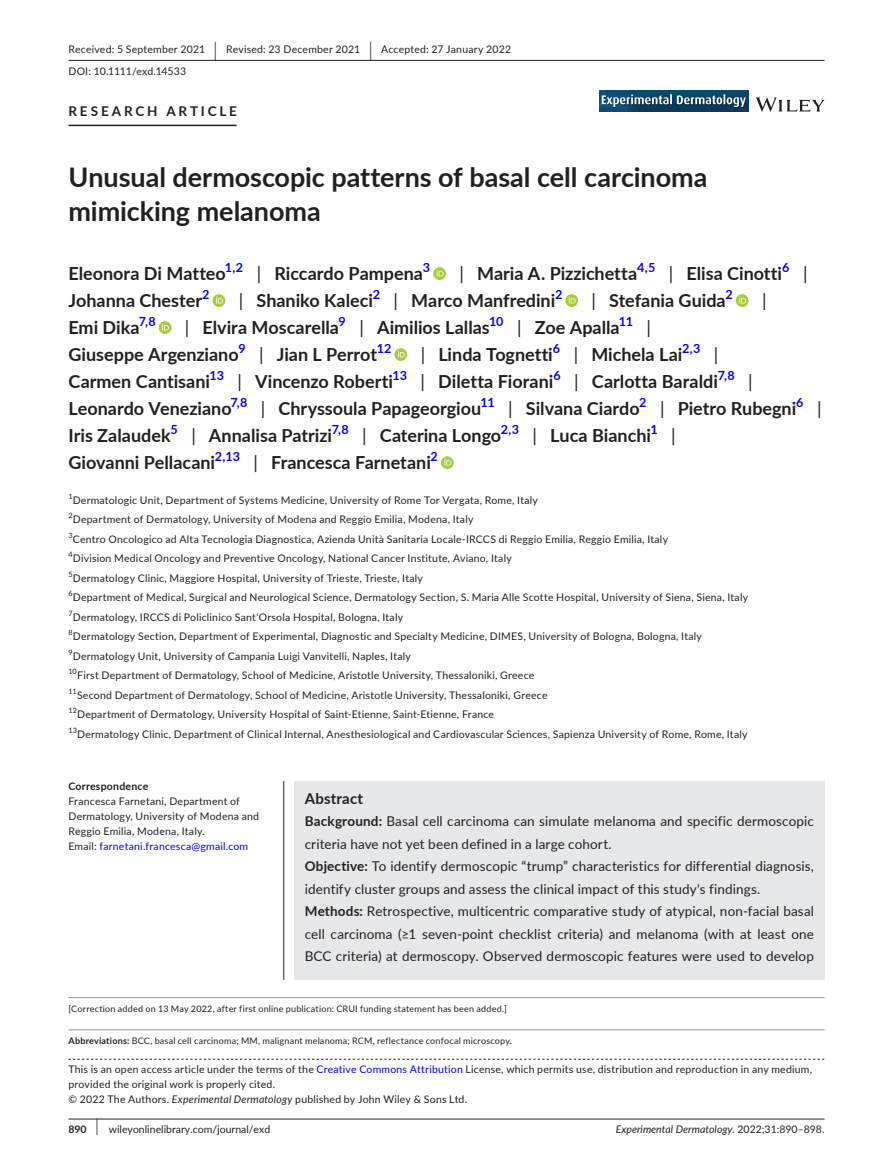
<style>
.page{position:relative;width:893px;height:1174px;background:#fff}
.page>*{position:absolute;margin:0;border:0;box-sizing:border-box;transform-origin:0 0}
.t1{font:700 27px/34.5px "Lato";color:#231f20}
.t2{font:700 18px/27px "Lato";color:#231f20}
.t3{font:18px "Lato";color:#231f20}
.t4{font:700 15px "Lato";letter-spacing:.015em;color:#231f20}
.t5{font:13.5px/22.5px "Lato";letter-spacing:.01em;color:#231f20}
.t6{font:700 13.5px "Lato";letter-spacing:.21em;color:#231f20}
.t7{font:700 12.6px "Lato";letter-spacing:-.01em;color:#00f}
.t8{font:10.5px/19.5px "Lato";letter-spacing:.02em;color:#231f20}
.t9{font:italic 10.5px "Lato";color:#231f20}
.t10{font:10.5px "Lato";color:#231f20}
.t11{font:700 10.5px "Lato";letter-spacing:.02em;color:#231f20}
.t12{font:9px "Lato";letter-spacing:.025em;color:#231f20}
.s1{font-size:19.65px}
.s2{font-weight:400}
.s3{color:#00f}
.s4{font-weight:700}
.s5{font-style:italic}
.s6{font-size:17.4px}
.s7{font-style:normal}
</style>
<div class="page">
<hr style="left:68px;top:1118px;width:756px;height:1px;background:#231f20">
<svg style="left:756px;top:97px;width:68px;height:15px"></svg>
<img style="left:599px;top:91px;width:149px;height:21px">
<hr style="left:68px;top:60px;width:756px;height:1px;background:#231f20">
<hr style="left:68px;top:125px;width:169px;height:1px;background:#231f20">
<svg style="left:433px;top:267px;width:13px;height:13px"></svg>
<svg style="left:437px;top:269px;width:7px;height:7px"></svg>
<svg style="left:213px;top:294px;width:12px;height:13px"></svg>
<svg style="left:216px;top:296px;width:7px;height:7px"></svg>
<svg style="left:565px;top:294px;width:13px;height:13px"></svg>
<svg style="left:569px;top:296px;width:7px;height:7px"></svg>
<svg style="left:736px;top:294px;width:13px;height:13px"></svg>
<svg style="left:739px;top:296px;width:7px;height:7px"></svg>
<svg style="left:159px;top:321px;width:12px;height:13px"></svg>
<svg style="left:162px;top:323px;width:7px;height:7px"></svg>
<svg style="left:394px;top:348px;width:13px;height:13px"></svg>
<svg style="left:398px;top:350px;width:7px;height:7px"></svg>
<svg style="left:441px;top:456px;width:13px;height:13px"></svg>
<svg style="left:444px;top:458px;width:7px;height:7px"></svg>
<svg style="left:68px;top:1058px;width:756px;height:1px"></svg>
<hr style="left:68px;top:1029px;width:756px;height:1px;background:#939598">
<div style="left:294px;top:781px;width:530px;height:198px;background:#e6e7e9"></div>
<hr style="left:283px;top:781px;width:1px;height:198px;background:#231f20">
<hr style="left:68px;top:997px;width:756px;height:1px;background:#939598">
<p class="t8" style="left:68px;top:38px;width:444px;line-height:21.8px">Received: 5 September 2021 <span class="s1">|</span> Revised: 23 December 2021 <span class="s1">|</span> Accepted: 27 January 2022<br>DOI: 10.1111/exd.14533</p>
<p class="t6" style="left:68px;top:101px;width:170px">RESEARCH ARTICLE</p>
<h1 class="t1" style="left:68px;top:159px;width:640px">Unusual dermoscopic patterns of basal cell carcinoma mimicking melanoma</h1>
<h2 class="t2" style="left:68px;top:259px;width:159px">Eleonora Di Matteo</h2>
<p class="t7" style="left:225px;top:258px;width:20px">1,2</p>
<h2 class="t2" style="left:257px;top:259px;width:168px"><span class="s2">|</span> Riccardo Pampena</h2>
<p class="t7" style="left:423px;top:258px;width:9px">3</p>
<h2 class="t2" style="left:459px;top:259px;width:179px"><span class="s2">|</span> Maria A. Pizzichetta</h2>
<p class="t7" style="left:637px;top:258px;width:20px">4,5</p>
<h2 class="t2" style="left:669px;top:259px;width:115px"><span class="s2">|</span> Elisa Cinotti</h2>
<p class="t7" style="left:782px;top:258px;width:9px">6</p>
<h2 class="t3" style="left:803px;top:260px;width:6px">|</h2>
<h2 class="t2" style="left:68px;top:286px;width:135px">Johanna Chester</h2>
<p class="t7" style="left:202px;top:285px;width:9px">2</p>
<h2 class="t2" style="left:239px;top:286px;width:136px"><span class="s2">|</span> Shaniko Kaleci</h2>
<p class="t7" style="left:373px;top:285px;width:9px">2</p>
<h2 class="t2" style="left:394px;top:286px;width:163px"><span class="s2">|</span> Marco Manfredini</h2>
<p class="t7" style="left:555px;top:285px;width:9px">2</p>
<h2 class="t2" style="left:592px;top:286px;width:136px"><span class="s2">|</span> Stefania Guida</h2>
<p class="t7" style="left:725px;top:285px;width:9px">2</p>
<h2 class="t3" style="left:762px;top:287px;width:6px">|</h2>
<h2 class="t2" style="left:68px;top:313px;width:73px">Emi Dika</h2>
<p class="t7" style="left:139px;top:312px;width:18px">7,8</p>
<h2 class="t2" style="left:185px;top:313px;width:156px"><span class="s2">|</span> Elvira Moscarella</h2>
<p class="t7" style="left:339px;top:312px;width:9px">9</p>
<h2 class="t2" style="left:359px;top:313px;width:132px"><span class="s2">|</span> Aimilios Lallas</h2>
<p class="t7" style="left:489px;top:312px;width:16px">10</p>
<h2 class="t2" style="left:517px;top:313px;width:104px"><span class="s2">|</span> Zoe Apalla</h2>
<p class="t7" style="left:619px;top:312px;width:16px">11</p>
<h2 class="t3" style="left:646px;top:314px;width:6px">|</h2>
<h2 class="t2" style="left:68px;top:340px;width:172px">Giuseppe Argenziano</h2>
<p class="t7" style="left:238px;top:339px;width:9px">9</p>
<h2 class="t2" style="left:259px;top:340px;width:119px"><span class="s2">|</span> Jian L Perrot</h2>
<p class="t7" style="left:377px;top:339px;width:16px">12</p>
<h2 class="t2" style="left:421px;top:340px;width:134px"><span class="s2">|</span> Linda Tognetti</h2>
<p class="t7" style="left:553px;top:339px;width:9px">6</p>
<h2 class="t2" style="left:574px;top:340px;width:110px"><span class="s2">|</span> Michela Lai</h2>
<p class="t7" style="left:682px;top:339px;width:20px">2,3</p>
<h2 class="t3" style="left:714px;top:341px;width:6px">|</h2>
<h2 class="t2" style="left:68px;top:367px;width:143px">Carmen Cantisani</h2>
<p class="t7" style="left:210px;top:366px;width:16px">13</p>
<h2 class="t2" style="left:238px;top:367px;width:157px"><span class="s2">|</span> Vincenzo Roberti</h2>
<p class="t7" style="left:393px;top:366px;width:16px">13</p>
<h2 class="t2" style="left:421px;top:367px;width:134px"><span class="s2">|</span> Diletta Fiorani</h2>
<p class="t7" style="left:553px;top:366px;width:9px">6</p>
<h2 class="t2" style="left:574px;top:367px;width:145px"><span class="s2">|</span> Carlotta Baraldi</h2>
<p class="t7" style="left:718px;top:366px;width:18px">7,8</p>
<h2 class="t2" style="left:68px;top:367px;width:755px;text-indent:680px"><span class="s2">| </span>Leonardo Veneziano<sup>7,8</sup> <span class="s2">|</span> Chryssoula Papageorgiou<sup>11</sup> <span class="s2">|</span> Silvana Ciardo<sup>2</sup> <span class="s2">|</span> Pietro Rubegni<sup>6</sup> <span class="s2">| </span>Iris Zalaudek<sup>5</sup> <span class="s2">|</span> Annalisa Patrizi<sup>7,8</sup> <span class="s2">|</span> Caterina Longo<sup>2,3</sup> <span class="s2">|</span> Luca Bianchi<sup>1</sup> <span class="s2">|<br></span>Giovanni Pellacani<sup>2,13</sup> <span class="s2">|</span> Francesca Farnetani<sup>2</sup></h2>
<p class="t8" style="left:68px;top:489px;width:681px"><sup>1</sup>Dermatologic Unit, Department of Systems Medicine, University of Rome Tor Vergata, Rome, Italy<br><sup>2</sup>Department of Dermatology, University of Modena and Reggio Emilia, Modena, Italy<br><sup>3</sup>Centro Oncologico ad Alta Tecnologia Diagnostica, Azienda Unità Sanitaria Locale-IRCCS di Reggio Emilia, Reggio Emilia, Italy<br><sup>4</sup>Division Medical Oncology and Preventive Oncology, National Cancer Institute, Aviano, Italy<br><sup>5</sup>Dermatology Clinic, Maggiore Hospital, University of Trieste, Trieste, Italy<br><sup>6</sup>Department of Medical, Surgical and Neurological Science, Dermatology Section, S. Maria Alle Scotte Hospital, University of Siena, Siena, Italy <sup>7</sup>Dermatology, IRCCS di Policlinico Sant'Orsola Hospital, Bologna, Italy<br><sup>8</sup>Dermatology Section, Department of Experimental, Diagnostic and Specialty Medicine, DIMES, University of Bologna, Bologna, Italy <sup>9</sup>Dermatology Unit, University of Campania Luigi Vanvitelli, Naples, Italy<br><sup>10</sup>First Department of Dermatology, School of Medicine, Aristotle University, Thessaloniki, Greece<br><sup>11</sup>Second Department of Dermatology, School of Medicine, Aristotle University, Thessaloniki, Greece<br><sup>12</sup>Department of Dermatology, University Hospital of Saint-Etienne, Saint-Etienne, France<br><sup>13</sup>Dermatology Clinic, Department of Clinical Internal, Anesthesiological and Cardiovascular Sciences, Sapienza University of Rome, Rome, Italy</p>
<p class="t11" style="left:68px;top:778px;width:81px">Correspondence</p>
<p class="t8" style="left:68px;top:793px;width:192px;line-height:15px">Francesca Farnetani, Department of Dermatology, University of Modena and Reggio Emilia, Modena, Italy.<br>Email: <span class="s3">farnetani.francesca@gmail.com</span></p>
<h3 class="t4" style="left:305px;top:787px;width:60px">Abstract</h3>
<p class="t5" style="left:305px;top:809px;width:511px"><span class="s4">Background:</span> Basal cell carcinoma can simulate melanoma and specific dermoscopic criteria have not yet been defined in a large cohort.<br><span class="s4">Objective:</span> To identify dermoscopic “trump” characteristics for differential diagnosis, identify cluster groups and assess the clinical impact of this study's findings.<br><span class="s4">Methods:</span> Retrospective, multicentric comparative study of atypical, non-facial basal cell carcinoma (≥1 seven-point checklist criteria) and melanoma (with at least one BCC criteria) at dermoscopy. Observed dermoscopic features were used to develop</p>
<p class="t12" style="left:68px;top:1001px;width:440px">[Correction added on 13 May 2022, after first online publication: CRUI funding statement has been added.]</p>
<p class="t12" style="left:68px;top:1034px;width:445px"><span class="s4">Abbreviations:</span> BCC, basal cell carcinoma; MM, malignant melanoma; RCM, reflectance confocal microscopy.</p>
<p class="t8" style="left:68px;top:1061px;width:745px;line-height:15px">This is an open access article under the terms of the <span class="s3">Creative Commons Attribution</span> License, which permits use, distribution and reproduction in any medium, provided the original work is properly cited.<br>© 2022 The Authors. <span class="s5">Experimental Dermatology</span> published by John Wiley &amp; Sons Ltd.</p>
<p class="t10" style="left:68px;top:1121px;width:203px"><span class="s4">890</span> <span class="s6">|</span> wileyonlinelibrary.com/journal/exd</p>
<p class="t9" style="left:616px;top:1121px;width:210px">Experimental Dermatology. <span class="s7">2022;31:890–898.</span></p>
</div>
